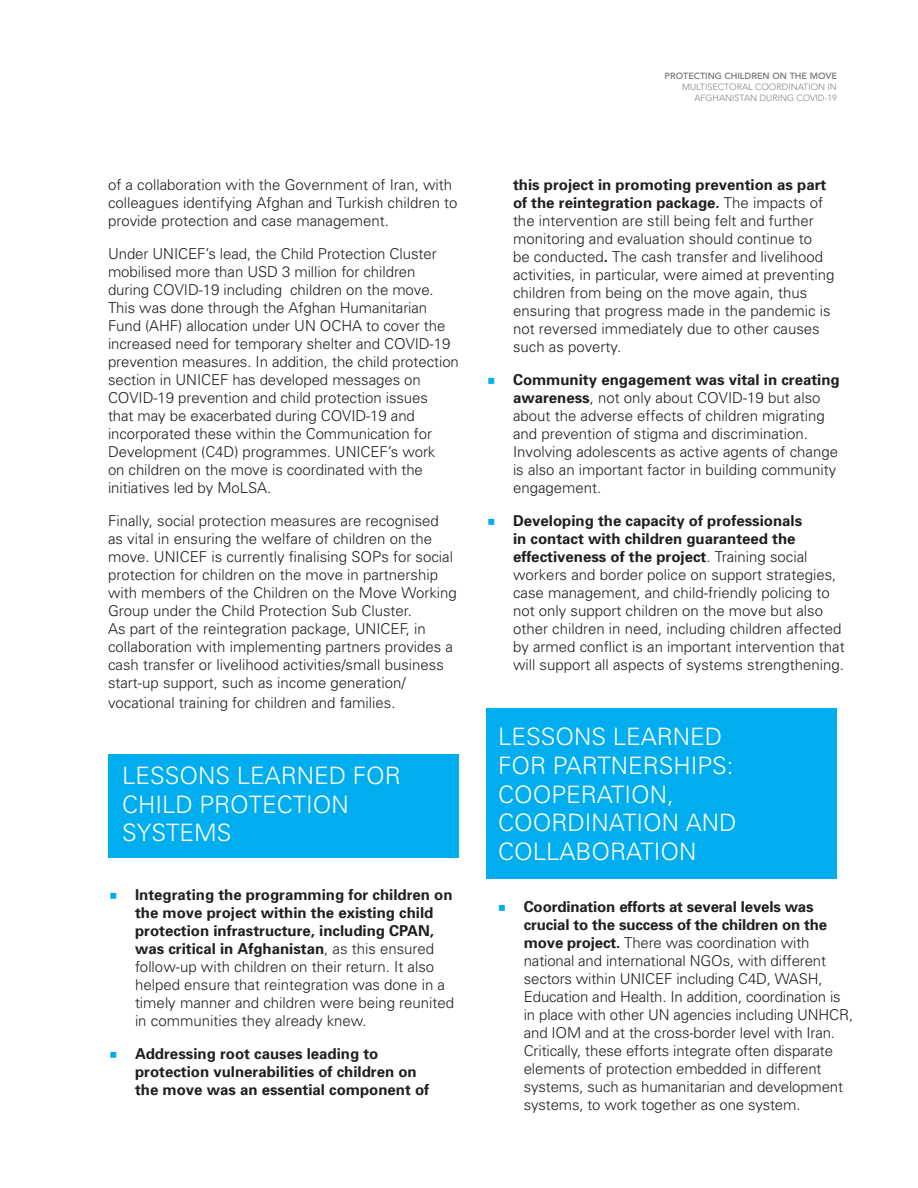
<style>
.page{position:relative;width:918px;height:1188px;background:#fff}
.page>*{position:absolute;margin:0;border:0;box-sizing:border-box;transform-origin:0 0}
.Body_text{font:300 24px/28.8px "Univers";color:#fff}
.List_Paragraph{font:300 15px/18px "Univers";color:#231f20}
.List_Paragraph-2{font:700 15px/18px "Univers";color:#231f20}
.t1{font:300 9px/10.8px "Avenir";color:#808285;text-align:right}
.s1{font-weight:700}
.s2{font-weight:800}
</style>
<div class="page">
<div style="left:108px;top:754px;width:351px;height:104px;background:#00aeef"></div>
<div style="left:486px;top:708px;width:351px;height:171px;background:#00aeef"></div>
<p class="List_Paragraph" style="left:108px;top:176px;width:351px">of a collaboration with the Government of Iran, with colleagues identifying Afghan and Turkish children to provide protection and case management.</p>
<p class="List_Paragraph" style="left:108px;top:245px;width:352px">Under UNICEF’s lead, the Child Protection Cluster mobilised more than USD 3 million for children during COVID-19 including children on the move.<br>This was done through the Afghan Humanitarian Fund (AHF) allocation under UN OCHA to cover the increased need for temporary shelter and COVID-19 prevention measures. In addition, the child protection section in UNICEF has developed messages on COVID-19 prevention and child protection issues<br>that may be exacerbated during COVID-19 and incorporated these within the Communication for Development (C4D) programmes. UNICEF’s work<br>on children on the move is coordinated with the initiatives led by MoLSA.</p>
<p class="List_Paragraph" style="left:108px;top:512px;width:351px">Finally, social protection measures are recognised as vital in ensuring the welfare of children on the move. UNICEF is currently finalising SOPs for social protection for children on the move in partnership with members of the Children on the Move Working Group under the Child Protection Sub Cluster.<br>As part of the reintegration package, UNICEF, in collaboration with implementing partners provides a cash transfer or livelihood activities/small business start-up support, such as income generation/</p>
<p class="List_Paragraph" style="left:108px;top:694px;width:289px">vocational training for children and families.</p>
<p class="Body_text" style="left:122px;top:761px;width:280px">LESSONS LEARNED FOR<br>CHILD PROTECTION<br>SYSTEMS</p>
<p class="List_Paragraph" style="left:135px;top:886px;width:321px"><span class="s1">Integrating the programming for children on the move project within the existing child protection infrastructure, including CPAN, was critical in Afghanistan</span>, as this ensured follow-up with children on their return. It also helped ensure that reintegration was done in a timely manner and children were being reunited in communities they already knew.</p>
<p class="List_Paragraph-2" style="left:135px;top:1045px;width:296px">Addressing root causes leading to protection vulnerabilities of children on the move was an essential component of</p>
<p class="t1" style="left:665px;top:71px;width:174px"><span class="s2">PROTECTING CHILDREN ON THE MOVE<br></span>MULTISECTORAL COORDINATION IN<br>AFGHANISTAN DURING COVID-19</p>
<p class="List_Paragraph" style="left:513px;top:176px;width:323px"><span class="s1">this project in promoting prevention as part of the reintegration package.</span> The impacts of the intervention are still being felt and further monitoring and evaluation should continue to<br>be conducted<span class="s1">.</span> The cash transfer and livelihood activities, in particular, were aimed at preventing children from being on the move again, thus ensuring that progress made in the pandemic is not reversed immediately due to other causes such as poverty.</p>
<p class="List_Paragraph" style="left:513px;top:371px;width:328px"><span class="s1">Community engagement was vital in creating awareness</span>, not only about COVID-19 but also about the adverse effects of children migrating and prevention of stigma and discrimination.<br>Involving adolescents as active agents of change is also an important factor in building community engagement.</p>
<p class="List_Paragraph" style="left:513px;top:512px;width:333px"><span class="s1">Developing the capacity of professionals<br>in contact with children guaranteed the effectiveness of the project</span>. Training social workers and border police on support strategies, case management, and child-friendly policing to not only support children on the move but also other children in need, including children affected by armed conflict is an important intervention that will support all aspects of systems strengthening.</p>
<p class="Body_text" style="left:498px;top:722px;width:240px">LESSONS LEARNED<br>FOR PARTNERSHIPS:<br>COOPERATION,<br>COORDINATION AND<br>COLLABORATION</p>
<p class="List_Paragraph" style="left:524px;top:898px;width:331px"><span class="s1">Coordination efforts at several levels was crucial to the success of the children on the move project.</span> There was coordination with national and international NGOs, with different sectors within UNICEF including C4D, WASH, Education and Health. In addition, coordination is in place with other UN agencies including UNHCR, and IOM and at the cross-border level with Iran.<br>Critically, these efforts integrate often disparate elements of protection embedded in different systems, such as humanitarian and development systems, to work together as one system.</p>
</div>
